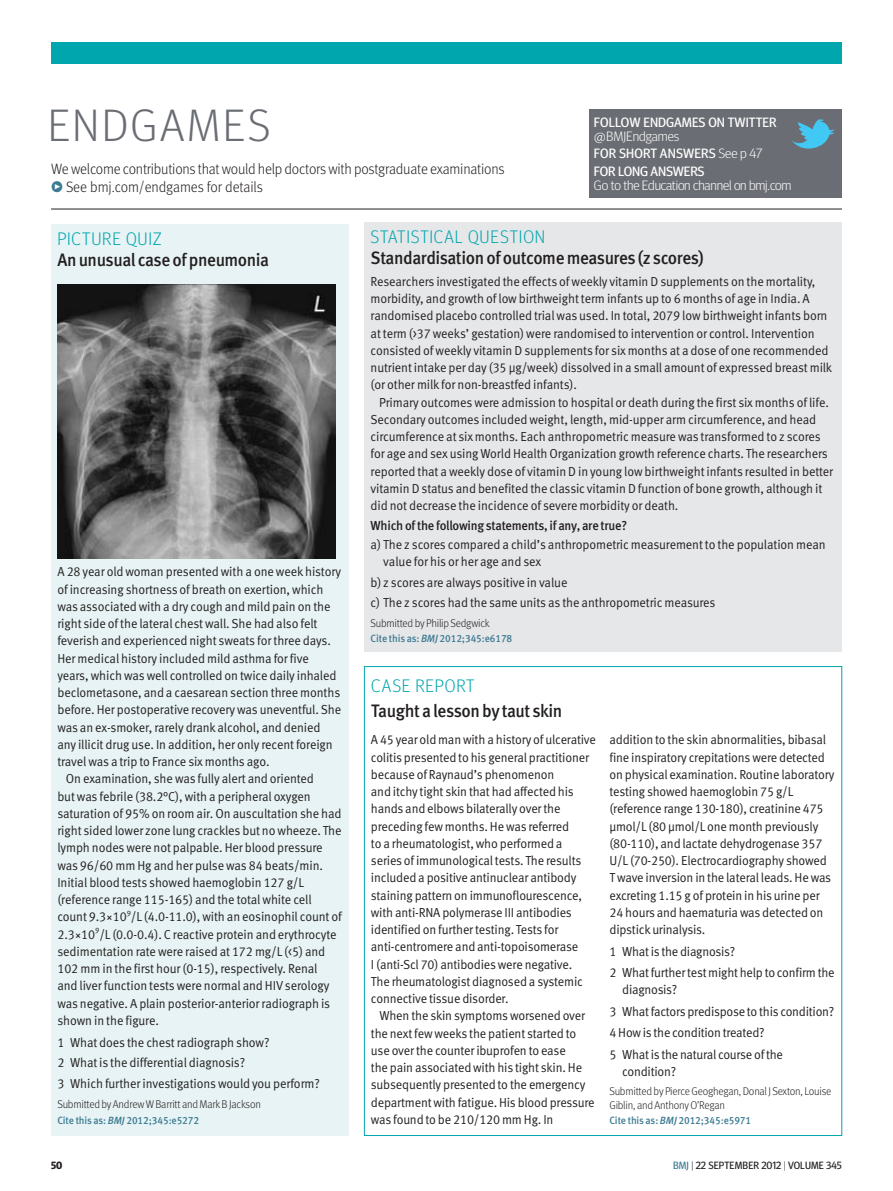
<style>
.page{position:relative;width:893px;height:1191px;background:#fff}
.page>*{position:absolute;margin:0;border:0;box-sizing:border-box;transform-origin:0 0}
.t1{font:300 45px "Meta Headline OT";letter-spacing:.06em;color:#6a6d73}
.endgame_head{font:500 18px "Meta Pro";letter-spacing:-.025em;color:#231f20;scale:.95 1}
.endgame_section_slug{font:300 18px "Meta Headline OT";letter-spacing:.045em;color:#00a6ad}
._10pt_Link_BLOB{font:300 15px "Meta Pro";letter-spacing:-.015em;color:#231f20;scale:.95 1}
.t2{font:13.5px/13.5px "Meta Headline OT";letter-spacing:.01em;color:#fff}
.t3{font:300 13.5px/13.5px "Meta Headline OT";letter-spacing:-.01em;color:#fff}
.endgame_sans_text_in{font:13.05px/17.2px "Meta Pro Normal";letter-spacing:-.015em;color:#231f20;scale:.95 1}
.endgame_sans_text{font:13.05px/17.2px "Meta Pro Normal";letter-spacing:-.015em;color:#231f20;scale:.95 1}
.END_List_1{font:13.05px/17.2px "Meta Pro Normal";letter-spacing:-.015em;color:#231f20;scale:.95 1}
.endgame_sans_text_bo{font:500 13.05px "Meta Pro";letter-spacing:-.02em;color:#231f20;scale:.95 1}
.endgame_author{font:300 11.25px/13.5px "Meta Pro";letter-spacing:-.02em;color:#231f20;scale:.95 1}
.citation{font:500 10.5px "Meta Pro";letter-spacing:-.01em;color:#3c7b93;scale:.95 1}
.t4{font:10.5px "Meta Headline OT";letter-spacing:.01em;color:#231f20}
.t5{font:700 10.5px "Meta Headline OT";color:#231f20}
.endgame_sans_text_in-2{font:7.8px "Meta Pro Normal";color:#231f20;scale:.95 1}
.s1{font-weight:500;color:#3c7b93}
.s2{font-style:italic}
.s3{font-weight:300}
.s4{font-weight:400}
.s5{color:#3c7b93}
</style>
<div class="page">
<div style="left:51px;top:43px;width:791px;height:21px;background:#00a6ad"></div>
<hr style="left:51px;top:209px;width:791px;height:1px;background:#231f20">
<div style="left:364px;top:223px;width:478px;height:429px;background:#e6e7e9"></div>
<div style="left:51px;top:224px;width:297px;height:911px;background:#e7f3f4"></div>
<img style="left:57px;top:285px;width:278px;height:273px">
<div style="left:590px;top:110px;width:252px;height:88px;background:#6a6d73"></div>
<svg style="left:792px;top:119px;width:42px;height:30px"></svg>
<p class="t1" style="left:48px;top:98px;width:224px">ENDGAMES</p>
<p class="_10pt_Link_BLOB" style="left:51px;top:158px;width:479px">We welcome contributions that would help doctors with postgraduate examinations</p>
<p class="_10pt_Link_BLOB" style="left:51px;top:176px;width:225px"><span class="s1">Ж</span> See bmj.com/endgames for details</p>
<p class="endgame_section_slug" style="left:371px;top:226px;width:176px">STATISTICAL QUESTION</p>
<p class="endgame_head" style="left:371px;top:244px;width:352px">Standardisation of outcome measures (z scores)</p>
<p class="endgame_sans_text" style="left:371px;top:272px;width:487px">Researchers investigated the effects of weekly vitamin D supplements on the mortality, morbidity, and growth of low birthweight term infants up to 6 months of age in India. A randomised placebo controlled trial was used. In total, 2079 low birthweight infants born at term (&gt;37 weeks’ gestation) were randomised to intervention or control. Intervention consisted of weekly vitamin D supplements for six months at a dose of one recommended nutrient intake per day (35 μg/week) dissolved in a small amount of expressed breast milk (or other milk for non-breastfed infants).</p>
<p class="endgame_sans_text_in" style="left:371px;top:392px;width:489px;text-indent:9px">Primary outcomes were admission to hospital or death during the first six months of life.<br>Secondary outcomes included weight, length, mid-upper arm circumference, and head circumference at six months. Each anthropometric measure was transformed to z scores for age and sex using World Health Organization growth reference charts. The researchers reported that a weekly dose of vitamin D in young low birthweight infants resulted in better vitamin D status and benefited the classic vitamin D function of bone growth, although it did not decrease the incidence of severe morbidity or death.</p>
<p class="endgame_sans_text_bo" style="left:371px;top:515px;width:272px">Which of the following statements, if any, are true?</p>
<p class="END_List_1" style="left:383px;top:535px;width:467px;text-indent:-13px">a) The z scores compared a child’s anthropometric measurement to the population mean value for his or her age and sex</p>
<p class="END_List_1" style="left:371px;top:573px;width:209px">b) z scores are always positive in value</p>
<p class="END_List_1" style="left:371px;top:593px;width:365px">c) The z scores had the same units as the anthropometric measures</p>
<p class="endgame_author" style="left:371px;top:615px;width:127px">Submitted by Philip Sedgwick</p>
<p class="citation" style="left:371px;top:630px;width:151px">Cite this as: <span class="s2">BMJ</span> 2012;345:e6178</p>
<p class="t2" style="left:594px;top:115px;width:184px">FOLLOW ENDGAMES ON TWITTER <span class="s3">@BMJEndgames</span></p>
<p class="t2" style="left:594px;top:147px;width:170px">FOR SHORT ANSWERS <span class="s3">See p 47</span></p>
<p class="t3" style="left:594px;top:164px;width:199px"><span class="s4">FOR LONG ANSWERS<br></span>Go to the Education channel on bmj.com</p>
<p class="endgame_section_slug" style="left:57px;top:227px;width:106px">PICTURE QUIZ</p>
<p class="endgame_head" style="left:57px;top:245px;width:224px">An unusual case of pneumonia</p>
<p class="endgame_sans_text" style="left:57px;top:562px;width:300px">A 28 year old woman presented with a one week history of increasing shortness of breath on exertion, which was associated with a dry cough and mild pain on the right side of the lateral chest wall. She had also felt feverish and experienced night sweats for three days.<br>Her medical history included mild asthma for five years, which was well controlled on twice daily inhaled beclometasone, and a caesarean section three months before. Her postoperative recovery was uneventful. She was an ex-smoker, rarely drank alcohol, and denied any illicit drug use. In addition, her only recent foreign travel was a trip to France six months ago.</p>
<p class="endgame_sans_text_in" style="left:57px;top:769px;width:301px;text-indent:9px">On examination, she was fully alert and oriented<br>but was febrile (38.2°C), with a peripheral oxygen saturation of 95% on room air. On auscultation she had right sided lower zone lung crackles but no wheeze. The lymph nodes were not palpable. Her blood pressure was 96/60 mm Hg and her pulse was 84 beats/min.<br>Initial blood tests showed haemoglobin 127 g/L (reference range 115-165) and the total white cell count 9.3×10 /L (4.0-11.0), with an eosinophil count of</p>
<p class="endgame_section_slug" style="left:371px;top:675px;width:105px">CASE REPORT</p>
<p class="endgame_head" style="left:371px;top:697px;width:203px">Taught a lesson by taut skin</p>
<p class="endgame_sans_text" style="left:371px;top:730px;width:238px">A 45 year old man with a history of ulcerative colitis presented to his general practitioner because of Raynaud’s phenomenon<br>and itchy tight skin that had affected his hands and elbows bilaterally over the preceding few months. He was referred<br>to a rheumatologist, who performed a series of immunological tests. The results included a positive antinuclear antibody staining pattern on immunoflourescence, with anti-RNA polymerase III antibodies identified on further testing. Tests for anti-centromere and anti-topoisomerase<br>I (anti-Scl 70) antibodies were negative.<br>The rheumatologist diagnosed a systemic connective tissue disorder.</p>
<p class="endgame_sans_text_in" style="left:371px;top:1006px;width:237px;text-indent:9px">When the skin symptoms worsened over the next few weeks the patient started to use over the counter ibuprofen to ease<br>the pain associated with his tight skin. He subsequently presented to the emergency department with fatigue. His blood pressure was found to be 210/120 mm Hg. In</p>
<p class="endgame_sans_text_in" style="left:609px;top:730px;width:238px">addition to the skin abnormalities, bibasal fine inspiratory crepitations were detected on physical examination. Routine laboratory testing showed haemoglobin 75 g/L (reference range 130-180), creatinine 475 µmol/L (80 µmol/L one month previously (80-110), and lactate dehydrogenase 357<br>U/L (70-250). Electrocardiography showed T wave inversion in the lateral leads. He was excreting 1.15 g of protein in his urine per 24 hours and haematuria was detected on dipstick urinalysis.</p>
<p class="END_List_1" style="left:609px;top:941px;width:134px">1 What is the diagnosis?</p>
<p class="END_List_1" style="left:622px;top:963px;width:225px;text-indent:-13px">2 What further test might help to confirm the diagnosis?</p>
<p class="END_List_1" style="left:609px;top:1002px;width:238px">3 What factors predispose to this condition?</p>
<p class="END_List_1" style="left:609px;top:1023px;width:165px">4 How is the condition treated?</p>
<p class="END_List_1" style="left:622px;top:1045px;width:171px;text-indent:-13px">5 What is the natural course of the condition?</p>
<p class="endgame_author" style="left:609px;top:1084px;width:235px">Submitted by Pierce Geoghegan, Donal J Sexton, Louise<br>Giblin, and Anthony O’Regan</p>
<p class="citation" style="left:609px;top:1112px;width:151px">Cite this as: <span class="s2">BMJ</span> 2012;345:e5971</p>
<p class="endgame_sans_text_in-2" style="left:127px;top:907px;width:6px">9</p>
<p class="endgame_sans_text_in" style="left:57px;top:924px;width:296px">2.3×10 /L (0.0-0.4). C reactive protein and erythrocyte</p>
<p class="endgame_sans_text_in-2" style="left:95px;top:924px;width:6px">9</p>
<p class="endgame_sans_text_in" style="left:57px;top:942px;width:289px">sedimentation rate were raised at 172 mg/L (&lt;5) and 102 mm in the first hour (0-15), respectively. Renal and liver function tests were normal and HIV serology was negative. A plain posterior-anterior radiograph is shown in the figure.</p>
<p class="END_List_1" style="left:57px;top:1032px;width:225px">1 What does the chest radiograph show?</p>
<p class="END_List_1" style="left:57px;top:1053px;width:199px">2 What is the differential diagnosis?</p>
<p class="END_List_1" style="left:57px;top:1074px;width:278px">3 Which further investigations would you perform?</p>
<p class="endgame_author" style="left:57px;top:1097px;width:216px">Submitted by Andrew W Barritt and Mark B Jackson</p>
<p class="citation" style="left:57px;top:1112px;width:151px">Cite this as: <span class="s2">BMJ</span> 2012;345:e5272</p>
<p class="t5" style="left:51px;top:1159px;width:13px">50</p>
<p class="t4" style="left:673px;top:1159px;width:170px"><span class="s5">BMJ</span> <span class="s3">|</span> 22 SEPTEMBER 2012 <span class="s3">|</span> VOLUME 345</p>
</div>
